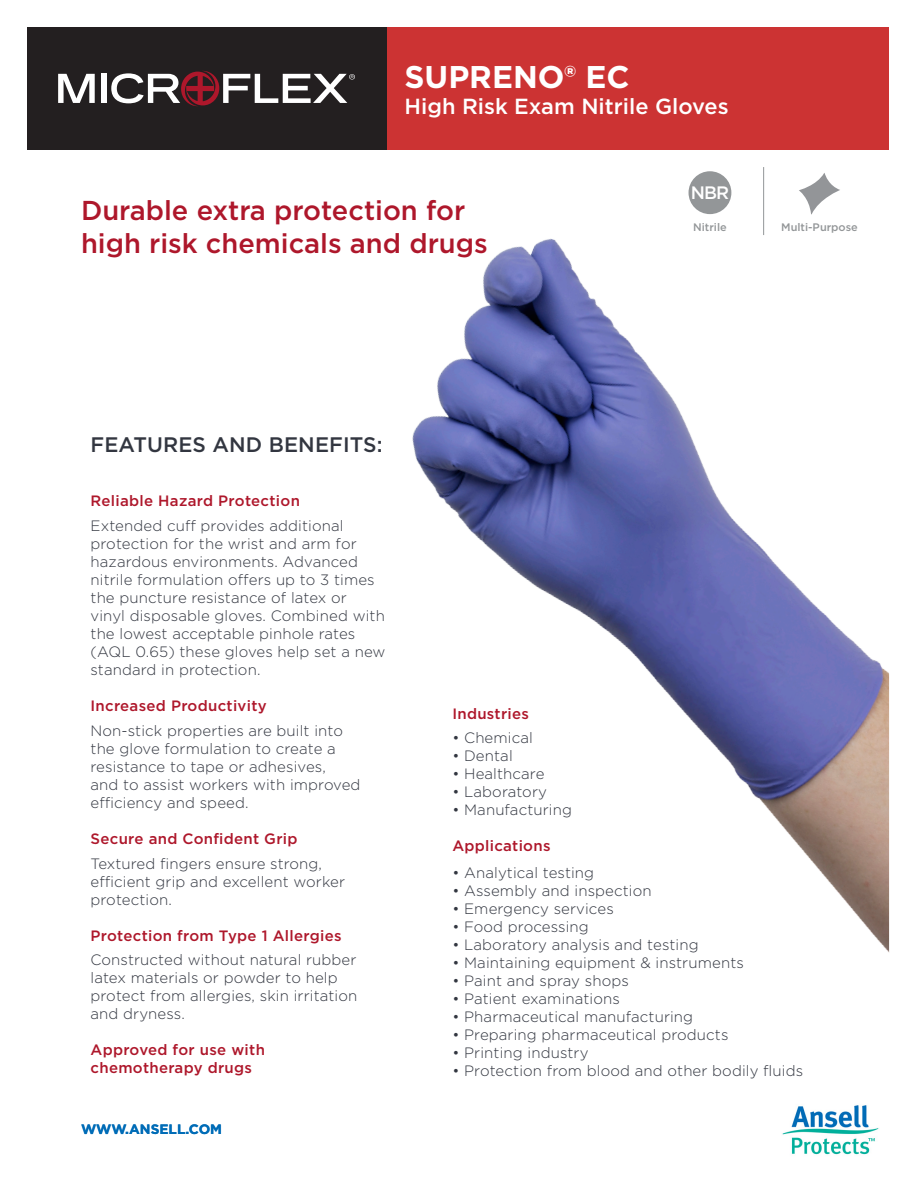
<style>
.page{position:relative;width:918px;height:1188px;background:#fff}
.page>*{position:absolute;margin:0;border:0;box-sizing:border-box;transform-origin:0 0}
.t1{font:700 31.35px "Gotham";color:#fff}
.Product_Statement{font:500 27.3px "Gotham";color:#ae172b}
.t2{font:500 21.9px "Gotham";color:#fff}
.F_B_Section_Header{font:500 21px "Gotham";letter-spacing:.005em;color:#323640}
.t3{font:500 18px "Gotham";color:#fff}
.Bullet_SupportiveCop{font:300 15px/18px "Gotham";letter-spacing:.01em;color:#323640}
.BulletPoint{font:500 15px/18px "Gotham";letter-spacing:.02em;color:#ae172b}
.Bullet_SupportiveCop-2{font:500 15px "Gotham";letter-spacing:.02em;color:#ae172b}
.BulletPoint-2{font:300 15px "Gotham";letter-spacing:.01em;color:#323640}
.t4{font:700 13.65px "Gotham";color:#006cb7}
.t5{font:500 10.95px "Gotham";color:#939698}
</style>
<div class="page">
<div style="left:386px;top:27px;width:503px;height:123px;background:#c33"></div>
<div style="left:27px;top:27px;width:359px;height:123px;background:#231f20"></div>
<svg style="left:58px;top:74px;width:37px;height:29px"></svg>
<div style="left:101px;top:74px;width:5px;height:29px;background:#fff"></div>
<svg style="left:111px;top:71px;width:244px;height:35px"></svg>
<img style="left:782px;top:1105px;width:97px;height:50px">
<div style="left:689px;top:171px;width:42px;height:43px;background:#939698;border-radius:50%"></div>
<hr style="left:763px;top:167px;width:1px;height:68px;background:#939698">
<svg style="left:799px;top:173px;width:41px;height:42px"></svg>
<img style="left:412px;top:226px;width:477px;height:727px">
<p class="t1" style="left:405px;top:56px;width:227px">SUPRENO® EC</p>
<p class="t2" style="left:405px;top:92px;width:326px">High Risk Exam Nitrile Gloves</p>
<p class="Product_Statement" style="left:81px;top:193px;width:386px">Durable extra protection for</p>
<p class="Product_Statement" style="left:81px;top:225px;width:408px">high risk chemicals and drugs</p>
<p class="t3" style="left:691px;top:181px;width:40px">NBR</p>
<p class="t5" style="left:693px;top:220px;width:35px">Nitrile</p>
<p class="t5" style="left:781px;top:220px;width:78px">Multi-Purpose</p>
<p class="F_B_Section_Header" style="left:91px;top:431px;width:294px">FEATURES AND BENEFITS:</p>
<p class="Bullet_SupportiveCop-2" style="left:91px;top:491px;width:211px">Reliable Hazard Protection</p>
<p class="Bullet_SupportiveCop" style="left:91px;top:516px;width:296px">Extended cuff provides additional protection for the wrist and arm for hazardous environments. Advanced nitrile formulation offers up to 3 times the puncture resistance of latex or<br>vinyl disposable gloves. Combined with the lowest acceptable pinhole rates (AQL 0.65) these gloves help set a new standard in protection.</p>
<p class="BulletPoint" style="left:91px;top:697px;width:178px">Increased Productivity</p>
<p class="Bullet_SupportiveCop" style="left:91px;top:721px;width:271px">Non-stick properties are built into the glove formulation to create a resistance to tape or adhesives,<br>and to assist workers with improved efficiency and speed.</p>
<p class="BulletPoint" style="left:91px;top:829px;width:208px">Secure and Confident Grip</p>
<p class="Bullet_SupportiveCop" style="left:91px;top:854px;width:256px">Textured fingers ensure strong, efficient grip and excellent worker protection.</p>
<p class="BulletPoint" style="left:91px;top:926px;width:253px">Protection from Type 1 Allergies</p>
<p class="Bullet_SupportiveCop" style="left:91px;top:951px;width:268px">Constructed without natural rubber latex materials or powder to help protect from allergies, skin irritation and dryness.</p>
<p class="BulletPoint" style="left:91px;top:1041px;width:176px">Approved for use with chemotherapy drugs</p>
<p class="t4" style="left:81px;top:1120px;width:143px">WWW.ANSELL.COM</p>
<p class="BulletPoint" style="left:452px;top:704px;width:78px">Industries</p>
<p class="Bullet_SupportiveCop" style="left:452px;top:729px;width:82px">• Chemical</p>
<p class="Bullet_SupportiveCop" style="left:452px;top:747px;width:62px">• Dental</p>
<p class="Bullet_SupportiveCop" style="left:452px;top:765px;width:94px">• Healthcare</p>
<p class="Bullet_SupportiveCop" style="left:452px;top:783px;width:96px">• Laboratory</p>
<p class="Bullet_SupportiveCop" style="left:452px;top:801px;width:121px">• Manufacturing</p>
<p class="BulletPoint" style="left:452px;top:837px;width:100px">Applications</p>
<p class="BulletPoint-2" style="left:452px;top:864px;width:143px">• Analytical testing</p>
<p class="Bullet_SupportiveCop" style="left:452px;top:882px;width:201px">• Assembly and inspection</p>
<p class="Bullet_SupportiveCop" style="left:452px;top:900px;width:163px">• Emergency services</p>
<p class="Bullet_SupportiveCop" style="left:452px;top:918px;width:138px">• Food processing</p>
<p class="Bullet_SupportiveCop" style="left:452px;top:936px;width:248px">• Laboratory analysis and testing</p>
<p class="Bullet_SupportiveCop" style="left:452px;top:954px;width:293px">• Maintaining equipment &amp; instruments</p>
<p class="Bullet_SupportiveCop" style="left:452px;top:972px;width:178px">• Paint and spray shops</p>
<p class="Bullet_SupportiveCop" style="left:452px;top:990px;width:169px">• Patient examinations</p>
<p class="Bullet_SupportiveCop" style="left:452px;top:1008px;width:242px">• Pharmaceutical manufacturing</p>
<p class="Bullet_SupportiveCop" style="left:452px;top:1026px;width:278px">• Preparing pharmaceutical products</p>
<p class="Bullet_SupportiveCop" style="left:452px;top:1044px;width:138px">• Printing industry</p>
<p class="Bullet_SupportiveCop" style="left:452px;top:1062px;width:352px">• Protection from blood and other bodily fluids</p>
</div>
